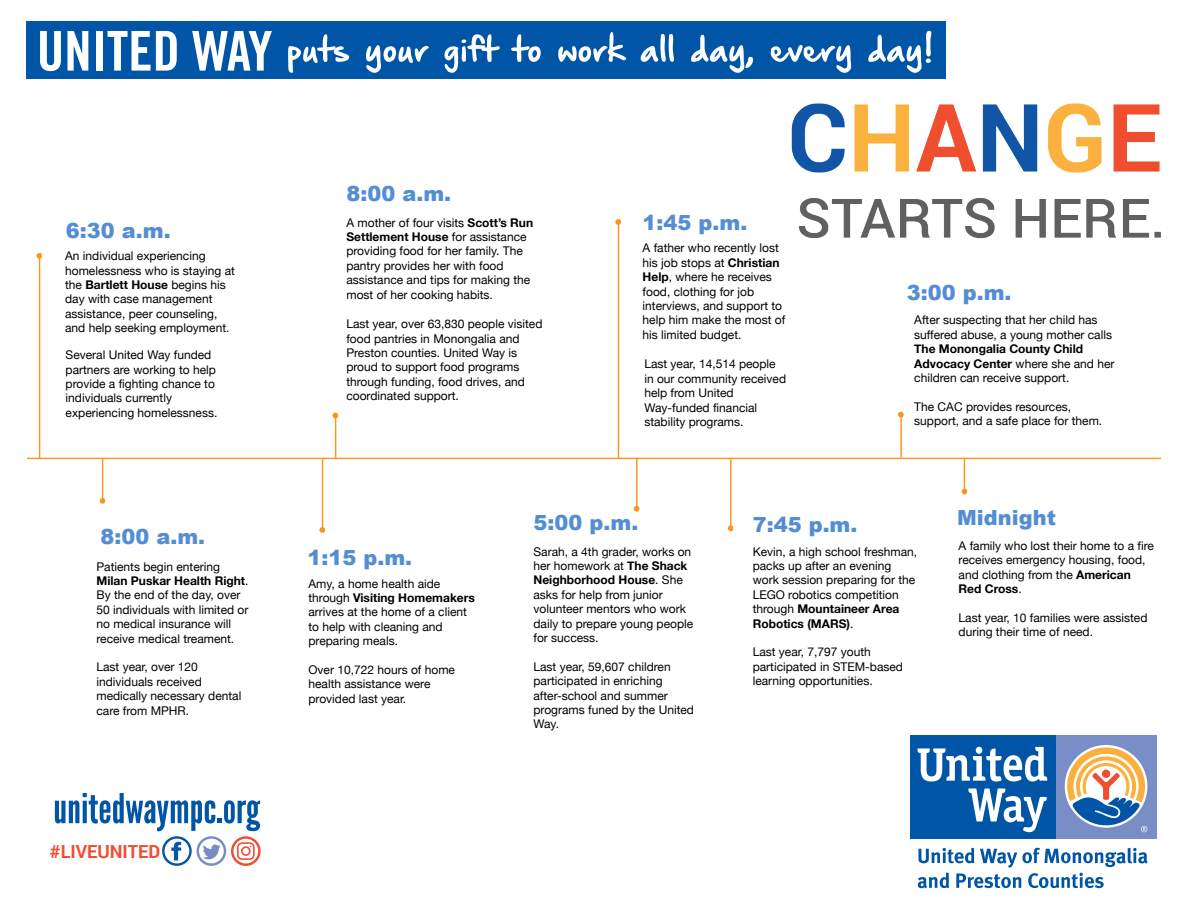
<style>
.page{position:relative;width:1188px;height:918px;background:#fff}
.page>*{position:absolute;margin:0;border:0;box-sizing:border-box;transform-origin:0 0}
.t1{font:900 20.85px "Arial";letter-spacing:.005em;color:#548dd4}
.t2{font:700 18px "Roboto";color:#ef4d30}
.t3{font:12px/14.4px "Helvetica Neue";color:#000}
.s1{font-weight:700}
</style>
<div class="page">
<div style="left:26px;top:22px;width:919px;height:57px;background:#0055a6"></div>
<hr style="left:27px;top:458px;width:1134px;height:1px;background:#f8971d">
<hr style="left:39px;top:256px;width:1px;height:202px;background:#f8971d">
<svg style="left:36px;top:253px;width:6px;height:6px"></svg>
<hr style="left:102px;top:458px;width:1px;height:43px;background:#f8971d">
<svg style="left:100px;top:498px;width:5px;height:6px"></svg>
<hr style="left:322px;top:458px;width:1px;height:72px;background:#f8971d">
<svg style="left:319px;top:527px;width:6px;height:6px"></svg>
<hr style="left:730px;top:458px;width:2px;height:70px;background:#f8971d">
<svg style="left:728px;top:525px;width:5px;height:6px"></svg>
<hr style="left:964px;top:458px;width:1px;height:34px;background:#f8971d">
<svg style="left:962px;top:489px;width:5px;height:5px"></svg>
<hr style="left:636px;top:458px;width:2px;height:51px;background:#f8971d">
<svg style="left:634px;top:506px;width:5px;height:6px"></svg>
<hr style="left:335px;top:416px;width:1px;height:42px;background:#f8971d">
<svg style="left:332px;top:413px;width:6px;height:5px"></svg>
<hr style="left:618px;top:222px;width:1px;height:236px;background:#f8971d">
<svg style="left:615px;top:219px;width:6px;height:6px"></svg>
<div style="left:1056px;top:735px;width:100px;height:104px;background:#798dc6"></div>
<div style="left:910px;top:735px;width:146px;height:104px;background:#0055a6"></div>
<svg style="left:968px;top:788px;width:79px;height:44px"></svg>
<svg style="left:917px;top:747px;width:130px;height:35px"></svg>
<svg style="left:1067px;top:747px;width:80px;height:85px"></svg>
<svg style="left:918px;top:848px;width:230px;height:40px"></svg>
<hr style="left:900px;top:415px;width:2px;height:43px;background:#f8971d">
<svg style="left:898px;top:412px;width:6px;height:6px"></svg>
<svg style="left:55px;top:793px;width:206px;height:73px"></svg>
<svg style="left:40px;top:31px;width:21px;height:40px"></svg>
<svg style="left:67px;top:31px;width:21px;height:40px"></svg>
<div style="left:96px;top:31px;width:7px;height:40px;background:#fff"></div>
<svg style="left:108px;top:31px;width:69px;height:40px"></svg>
<svg style="left:192px;top:31px;width:80px;height:40px"></svg>
<svg style="left:288px;top:34px;width:61px;height:39px"></svg>
<svg style="left:366px;top:45px;width:63px;height:28px"></svg>
<svg style="left:444px;top:34px;width:56px;height:39px"></svg>
<svg style="left:511px;top:34px;width:30px;height:28px"></svg>
<svg style="left:558px;top:32px;width:68px;height:30px"></svg>
<svg style="left:641px;top:34px;width:33px;height:28px"></svg>
<svg style="left:691px;top:35px;width:62px;height:38px"></svg>
<svg style="left:771px;top:45px;width:80px;height:28px"></svg>
<svg style="left:868px;top:31px;width:63px;height:42px"></svg>
<img style="left:791px;top:103px;width:370px;height:136px">
<h1 class="t1" style="left:66px;top:216px;width:106px">6:30 a.m.</h1>
<p class="t3" style="left:65px;top:249px;width:171px">An individual experiencing homelessness who is staying at the <span class="s1">Bartlett House</span> begins his day with case management assistance, peer counseling, and help seeking employment.</p>
<p class="t3" style="left:66px;top:348px;width:153px">Several United Way funded partners are working to help provide a fighting chance to individuals currently experiencing homelessness.</p>
<h1 class="t1" style="left:100px;top:522px;width:106px">8:00 a.m.</h1>
<p class="t3" style="left:97px;top:560px;width:154px">Patients begin entering<br><span class="s1">Milan Puskar Health Right</span>.<br>By the end of the day, over<br>50 individuals with limited or no medical insurance will receive medical treament.</p>
<p class="t3" style="left:97px;top:661px;width:146px">Last year, over 120 individuals received medically necessary dental care from MPHR.</p>
<h2 class="t2" style="left:50px;top:839px;width:112px">#LIVEUNITED</h2>
<h1 class="t1" style="left:346px;top:178px;width:106px">8:00 a.m.</h1>
<p class="t3" style="left:346px;top:216px;width:188px">A mother of four visits <span class="s1">Scott’s Run<br>Settlement House</span> for assistance providing food for her family. The pantry provides her with food assistance and tips for making the most of her cooking habits.</p>
<p class="t3" style="left:346px;top:317px;width:198px">Last year, over 63,830 people visited food pantries in Monongalia and<br>Preston counties. United Way is proud to support food programs through funding, food drives, and coordinated support.</p>
<h1 class="t1" style="left:643px;top:207px;width:106px">1:45 p.m.</h1>
<p class="t3" style="left:643px;top:242px;width:144px">A father who recently lost his job stops at <span class="s1">Christian<br>Help</span>, where he receives food, clothing for job interviews, and support to help him make the most of his limited budget.</p>
<p class="t3" style="left:644px;top:358px;width:143px">Last year, 14,514 people in our community received help from United<br>Way-funded financial stability programs.</p>
<h1 class="t1" style="left:534px;top:508px;width:106px">5:00 p.m.</h1>
<h1 class="t1" style="left:753px;top:510px;width:106px">7:45 p.m.</h1>
<h1 class="t1" style="left:907px;top:277px;width:106px">3:00 p.m.</h1>
<p class="t3" style="left:914px;top:314px;width:199px">After suspecting that her child has suffered abuse, a young mother calls</p>
<p class="t3" style="left:914px;top:342px;width:202px"><span class="s1">The Monongalia County Child<br>Advocacy Center</span> where she and her children can receive support.</p>
<p class="t3" style="left:914px;top:400px;width:190px">The CAC provides resources, support, and a safe place for them.</p>
<h1 class="t1" style="left:957px;top:503px;width:101px">Midnight</h1>
<h1 class="t1" style="left:307px;top:543px;width:106px">1:15 p.m.</h1>
<p class="t3" style="left:309px;top:577px;width:168px">Amy, a home health aide through <span class="s1">Visiting Homemakers </span>arrives at the home of a client to help with cleaning and preparing meals.</p>
<p class="t3" style="left:309px;top:663px;width:148px">Over 10,722 hours of home health assistance were provided last year.</p>
<p class="t3" style="left:534px;top:545px;width:161px">Sarah, a 4th grader, works on her homework at <span class="s1">The Shack<br>Neighborhood House</span>. She asks for help from junior volunteer mentors who work daily to prepare young people for success.</p>
<p class="t3" style="left:534px;top:660px;width:162px">Last year, 59,607 children participated in enriching after-school and summer programs funed by the United<br>Way.</p>
<p class="t3" style="left:753px;top:545px;width:166px">Kevin, a high school freshman, packs up after an evening work session preparing for the<br>LEGO robotics competition through <span class="s1">Mountaineer Area<br>Robotics (MARS)</span>.</p>
<p class="t3" style="left:753px;top:646px;width:152px">Last year, 7,797 youth participated in STEM-based learning opportunities.</p>
<p class="t3" style="left:959px;top:539px;width:197px">A family who lost their home to a fire receives emergency housing, food, and clothing from the <span class="s1">American<br>Red Cross</span>.</p>
<p class="t3" style="left:959px;top:611px;width:190px">Last year, 10 families were assisted during their time of need.</p>
</div>
